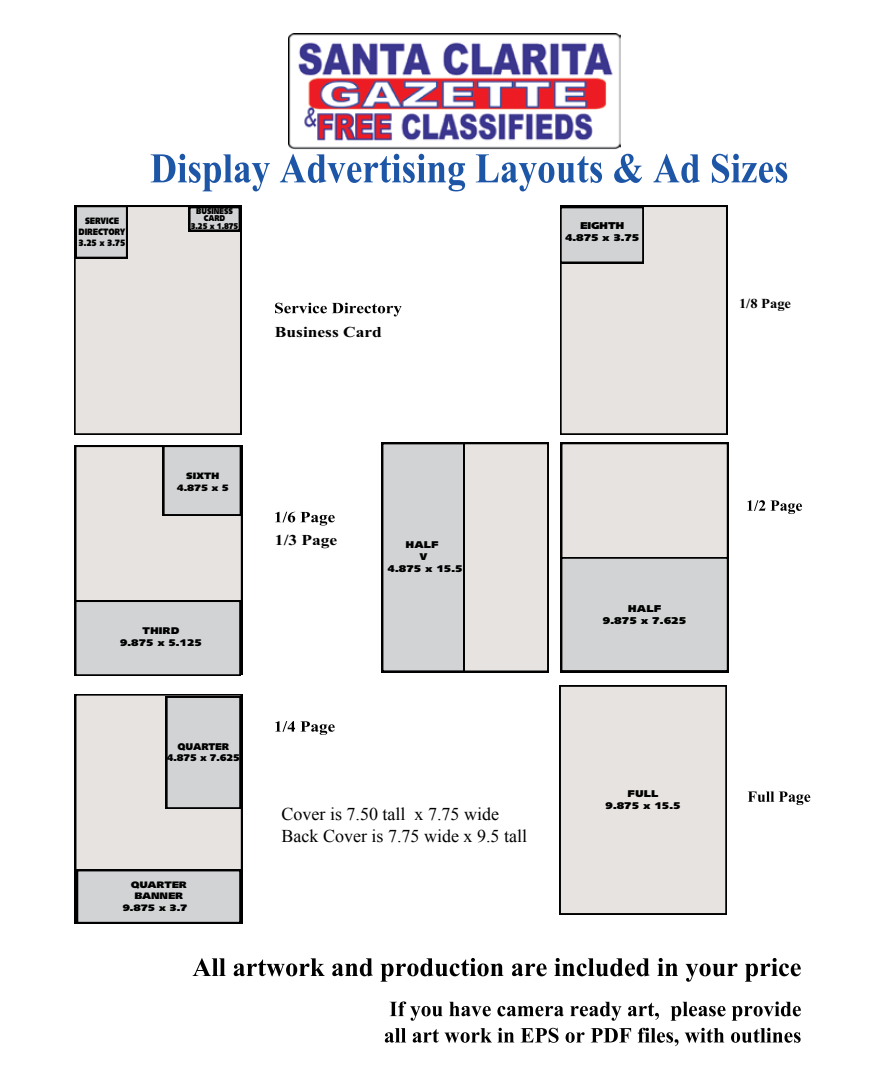
<style>
.page{position:relative;width:878px;height:1080px;background:#fff}
.page>*{position:absolute;margin:0;border:0;box-sizing:border-box;transform-origin:0 0}
.t1{font:18px/21.6px "Times New Roman";color:#000}
.t2{font:700 15.15px "Times New Roman";color:#000;scale:1.15 1}
.t3{font:700 13.8px "Times New Roman";color:#000;scale:1.05 1}
.t4{font:10.05px/12px "Humanist 531 BT Ultra Black A";color:#000;text-align:center;scale:1.15 1}
.t5{font:9.9px/11.9px "Humanist 531 BT Ultra Black A";color:#000;text-align:center;scale:1.15 1}
.t6{font:9.75px/11.7px "Humanist 531 BT Ultra Black A";letter-spacing:-.01em;color:#000;text-align:center;scale:1.04 1}
.t7{font:9.75px/11.7px "Humanist 531 BT Ultra Black A";letter-spacing:-.01em;color:#000;text-align:center;scale:1.15 1}
.t8{font:9.45px/11.4px "Humanist 531 BT Ultra Black A";letter-spacing:-.01em;color:#000;text-align:center;scale:1.17 1}
.t9{font:9.3px/11.1px "Humanist 531 BT Ultra Black A";letter-spacing:-.01em;color:#000;text-align:center;scale:.86 1}
.t10{font:9.3px/11.1px "Humanist 531 BT Ultra Black A";letter-spacing:-.01em;color:#000;text-align:center;scale:1.15 1}
.t11{font:8.55px/7.8px "Humanist 531 BT Ultra Black A";letter-spacing:-.01em;color:#000;text-align:center;scale:.86 1}
.s1{color:#d1d3d4}
</style>
<div class="page">
<svg style="left:151px;top:154px;width:119px;height:37px"></svg>
<svg style="left:280px;top:154px;width:185px;height:37px"></svg>
<svg style="left:476px;top:154px;width:126px;height:37px"></svg>
<svg style="left:614px;top:154px;width:28px;height:29px"></svg>
<svg style="left:653px;top:154px;width:46px;height:29px"></svg>
<svg style="left:711px;top:154px;width:76px;height:29px"></svg>
<svg style="left:275px;top:303px;width:126px;height:13px"></svg>
<svg style="left:275px;top:512px;width:60px;height:14px"></svg>
<svg style="left:747px;top:791px;width:63px;height:14px"></svg>
<svg style="left:275px;top:721px;width:60px;height:14px"></svg>
<svg style="left:747px;top:500px;width:55px;height:14px"></svg>
<svg style="left:192px;top:958px;width:34px;height:18px"></svg>
<svg style="left:234px;top:958px;width:91px;height:18px"></svg>
<svg style="left:332px;top:958px;width:41px;height:18px"></svg>
<svg style="left:380px;top:958px;width:123px;height:24px"></svg>
<svg style="left:512px;top:963px;width:34px;height:13px"></svg>
<svg style="left:554px;top:958px;width:95px;height:18px"></svg>
<svg style="left:657px;top:958px;width:21px;height:18px"></svg>
<svg style="left:685px;top:963px;width:52px;height:19px"></svg>
<svg style="left:745px;top:958px;width:55px;height:24px"></svg>
<svg style="left:389px;top:1001px;width:53px;height:20px"></svg>
<svg style="left:449px;top:1002px;width:42px;height:14px"></svg>
<svg style="left:497px;top:1006px;width:67px;height:10px"></svg>
<svg style="left:570px;top:1002px;width:51px;height:19px"></svg>
<svg style="left:628px;top:1003px;width:31px;height:17px"></svg>
<svg style="left:670px;top:1002px;width:55px;height:19px"></svg>
<svg style="left:731px;top:1001px;width:69px;height:20px"></svg>
<svg style="left:385px;top:1028px;width:21px;height:15px"></svg>
<svg style="left:412px;top:1028px;width:102px;height:15px"></svg>
<svg style="left:520px;top:1028px;width:38px;height:15px"></svg>
<svg style="left:565px;top:1032px;width:19px;height:11px"></svg>
<svg style="left:590px;top:1028px;width:41px;height:14px"></svg>
<svg style="left:637px;top:1028px;width:41px;height:18px"></svg>
<svg style="left:684px;top:1028px;width:40px;height:15px"></svg>
<svg style="left:731px;top:1028px;width:69px;height:15px"></svg>
<img style="left:288px;top:34px;width:332px;height:116px">
<div style="left:559px;top:685px;width:168px;height:230px;background:#e7e3e1"></div>
<div style="left:75px;top:694px;width:167px;height:229px;background:#e7e3e1"></div>
<svg style="left:166px;top:696px;width:75px;height:113px"></svg>
<svg style="left:77px;top:870px;width:164px;height:53px"></svg>
<div style="left:560px;top:443px;width:168px;height:114px;background:#e7e3e1"></div>
<div style="left:381px;top:443px;width:167px;height:229px;background:#e7e3e1"></div>
<div style="left:382px;top:443px;width:82px;height:229px;background:#d1d3d4"></div>
<div style="left:560px;top:557px;width:168px;height:115px;background:#d1d3d4"></div>
<div style="left:75px;top:446px;width:167px;height:229px;background:#e7e3e1"></div>
<svg style="left:163px;top:446px;width:78px;height:70px"></svg>
<svg style="left:75px;top:600px;width:166px;height:76px"></svg>
<div style="left:74px;top:205px;width:168px;height:230px;background:#e7e3e1"></div>
<svg style="left:75px;top:206px;width:53px;height:52px"></svg>
<svg style="left:189px;top:206px;width:51px;height:25px"></svg>
<div style="left:560px;top:205px;width:167px;height:230px;background:#e7e3e1"></div>
<svg style="left:560px;top:207px;width:83px;height:56px"></svg>
<p class="t9" style="left:79px;top:215px;width:56px">SERVICE<br>DIRECTORY<br>3.25 x 3.75</p>
<p class="t11" style="left:191px;top:207px;width:57px">BUSINESS<br>CARD<br>3.25 x 1.875</p>
<p class="t2" style="left:275px;top:321px;width:94px">Business Card</p>
<p class="t5" style="left:565px;top:219px;width:66px">EIGHTH<br>4.875 x 3.75</p>
<p class="t3" style="left:739px;top:294px;width:51px">1/8 Page</p>
<p class="t10" style="left:177px;top:470px;width:47px">SIXTH<br>4.875 x 5</p>
<p class="t7" style="left:120px;top:625px;width:73px">THIRD<br>9.875 x 5.125</p>
<p class="t2" style="left:275px;top:529px;width:56px">1/3 Page</p>
<p class="t5" style="left:405px;top:539px;width:30px">HALF</p>
<p class="t5" style="left:419px;top:551px;width:9px">V</p>
<p class="t5" style="left:387px;top:562px;width:67px">4.875 x 15.5</p>
<p class="t6" style="left:167px;top:740px;width:72px">QUARTER<br>4.875 x 7.625</p>
<p class="t8" style="left:123px;top:879px;width:63px">QUARTER<br>BANNER<br>9.875 x 3.7<span class="s1">5</span></p>
<p class="t1" style="left:281px;top:803px;width:247px">Cover is 7.50 tall x 7.75 wide<br>Back Cover is 7.75 wide x 9.5 tall</p>
<p class="t4" style="left:602px;top:602px;width:74px">HALF<br>9.875 x 7.625</p>
<p class="t5" style="left:605px;top:787px;width:67px">FULL<br>9.875 x 15.5</p>
</div>
